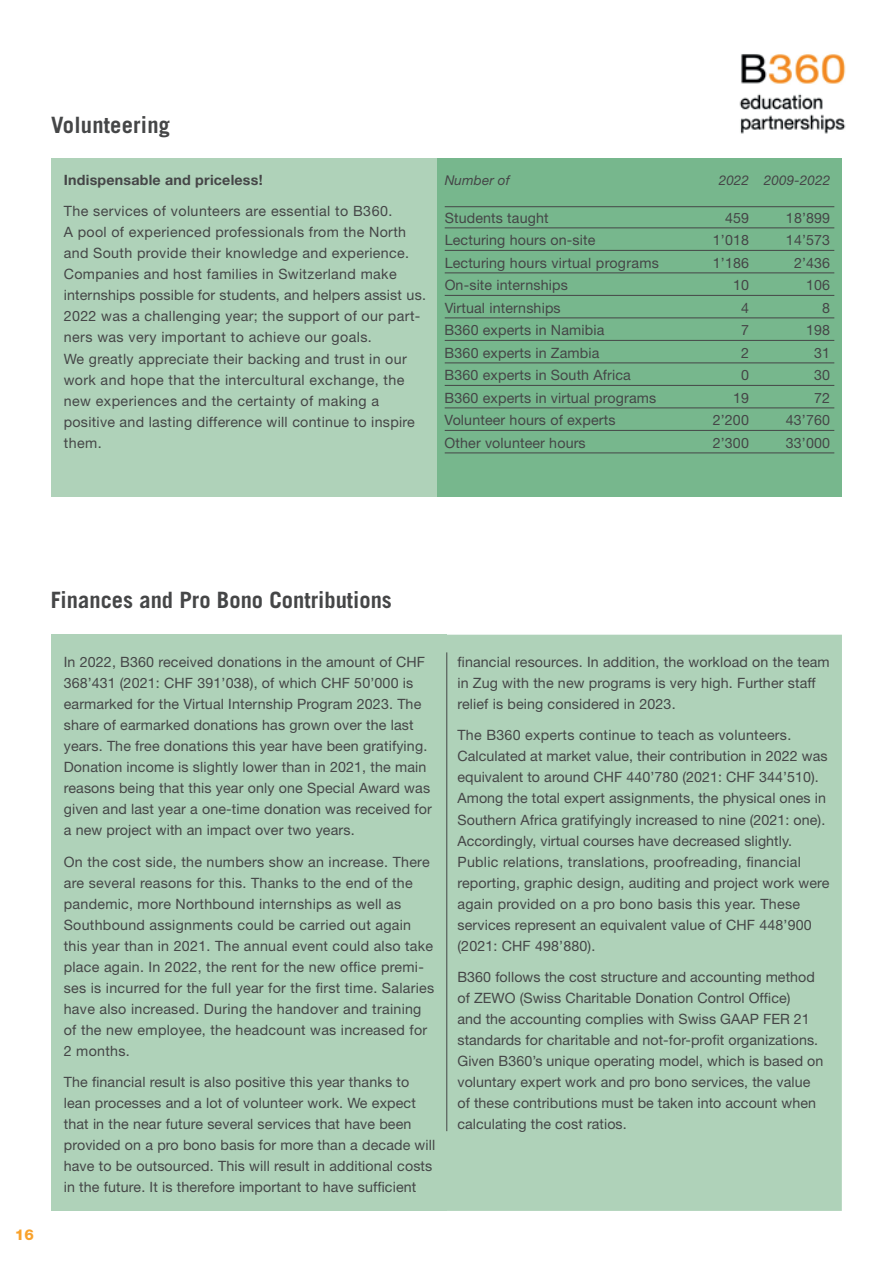
<style>
.page{position:relative;width:893px;height:1263px;background:#fff}
.page>*{position:absolute;margin:0;border:0;box-sizing:border-box;transform-origin:0 0}
.t1{font:700 22.5px "Trade Gothic";color:#454647}
.t2{font:800 15px "Helvetica Neue";color:#f9a22b}
.t3{font:14.25px/21px "Helvetica Neue";letter-spacing:.01em;color:#454647}
.t4{font:700 14.25px "Helvetica Neue";letter-spacing:.015em;color:#454647}
.t5{font:italic 13.5px "Helvetica Neue";letter-spacing:.01em;color:#454647}
</style>
<div class="page">
<img style="left:739px;top:54px;width:107px;height:80px">
<div style="left:51px;top:635px;width:395px;height:576px;background:#afd2b9"></div>
<div style="left:446px;top:635px;width:396px;height:576px;background:#afd2b9"></div>
<hr style="left:446px;top:652px;width:1px;height:479px;background:#454647">
<div style="left:52px;top:158px;width:789px;height:338px;background:#77b78d"></div>
<div style="left:51px;top:158px;width:386px;height:338px;background:#afd2b9"></div>
<hr style="left:445px;top:206px;width:389px;height:1px;background:#454647">
<hr style="left:445px;top:227px;width:389px;height:1px;background:#454647">
<hr style="left:445px;top:250px;width:389px;height:1px;background:#454647">
<hr style="left:445px;top:272px;width:389px;height:1px;background:#454647">
<hr style="left:445px;top:295px;width:389px;height:1px;background:#454647">
<hr style="left:445px;top:317px;width:389px;height:1px;background:#454647">
<hr style="left:445px;top:340px;width:389px;height:1px;background:#454647">
<hr style="left:445px;top:362px;width:389px;height:1px;background:#454647">
<hr style="left:445px;top:385px;width:389px;height:1px;background:#454647">
<hr style="left:445px;top:407px;width:389px;height:1px;background:#454647">
<hr style="left:445px;top:430px;width:389px;height:1px;background:#454647">
<hr style="left:445px;top:452px;width:389px;height:1px;background:#454647">
<h1 class="t1" style="left:51px;top:111px;width:121px">Volunteering</h1>
<p class="t4" style="left:64px;top:171px;width:200px">Indispensable and priceless!</p>
<p class="t3" style="left:64px;top:201px;width:364px">The services of volunteers are essential to B360.<br>A pool of experienced professionals from the North and South provide their knowledge and experience.<br>Companies and host families in Switzerland make internships possible for students, and helpers assist us.<br>2022 was a challenging year; the support of our part&shy;ners was very important to achieve our goals.<br>We greatly appreciate their backing and trust in our work and hope that the intercultural exchange, the new experiences and the certainty of making a positive and lasting difference will continue to inspire them.</p>
<p class="t5" style="left:445px;top:172px;width:67px">Number of</p>
<p class="t5" style="left:719px;top:172px;width:113px">2022 2009-2022</p>
<p class="t3" style="left:445px;top:207px;width:105px">Students taught</p>
<p class="t3" style="left:725px;top:207px;width:26px">459</p>
<p class="t3" style="left:786px;top:207px;width:46px">18’899</p>
<p class="t3" style="left:445px;top:230px;width:152px">Lecturing hours on-site</p>
<p class="t3" style="left:713px;top:230px;width:38px">1’018</p>
<p class="t3" style="left:786px;top:230px;width:46px">14’573</p>
<p class="t3" style="left:445px;top:252px;width:216px">Lecturing hours virtual programs</p>
<p class="t3" style="left:713px;top:252px;width:38px">1’186</p>
<p class="t3" style="left:794px;top:252px;width:38px">2’436</p>
<p class="t3" style="left:445px;top:275px;width:125px">On-site internships</p>
<p class="t3" style="left:733px;top:275px;width:17px">10</p>
<p class="t3" style="left:806px;top:275px;width:26px">106</p>
<p class="t3" style="left:445px;top:297px;width:118px">Virtual internships</p>
<p class="t3" style="left:741px;top:297px;width:9px">4</p>
<p class="t3" style="left:822px;top:297px;width:9px">8</p>
<p class="t3" style="left:445px;top:320px;width:161px">B360 experts in Namibia</p>
<p class="t3" style="left:741px;top:320px;width:9px">7</p>
<p class="t3" style="left:806px;top:320px;width:26px">198</p>
<p class="t3" style="left:445px;top:342px;width:156px">B360 experts in Zambia</p>
<p class="t3" style="left:741px;top:342px;width:9px">2</p>
<p class="t3" style="left:814px;top:342px;width:17px">31</p>
<p class="t3" style="left:445px;top:365px;width:188px">B360 experts in South Africa</p>
<p class="t3" style="left:741px;top:365px;width:9px">0</p>
<p class="t3" style="left:814px;top:365px;width:17px">30</p>
<p class="t3" style="left:445px;top:387px;width:213px">B360 experts in virtual programs</p>
<p class="t3" style="left:733px;top:387px;width:17px">19</p>
<p class="t3" style="left:814px;top:387px;width:17px">72</p>
<p class="t3" style="left:445px;top:410px;width:172px">Volunteer hours of experts</p>
<p class="t3" style="left:713px;top:410px;width:38px">2’200</p>
<p class="t3" style="left:786px;top:410px;width:46px">43’760</p>
<p class="t3" style="left:445px;top:432px;width:143px">Other volunteer hours</p>
<p class="t3" style="left:713px;top:432px;width:38px">2’300</p>
<p class="t3" style="left:786px;top:432px;width:46px">33’000</p>
<h1 class="t1" style="left:51px;top:586px;width:343px">Finances and Pro Bono Contributions</h1>
<p class="t2" style="left:15px;top:1226px;width:21px">16</p>
<p class="t3" style="left:64px;top:651px;width:370px">In 2022, B360 received donations in the amount of CHF 368’431 (2021: CHF 391’038), of which CHF 50’000 is earmarked for the Virtual Internship Program 2023. The share of earmarked donations has grown over the last years. The free donations this year have been gratifying.<br>Donation income is slightly lower than in 2021, the main reasons being that this year only one Special Award was given and last year a one-time donation was received for a new project with an impact over two years.</p>
<p class="t3" style="left:64px;top:851px;width:372px">On the cost side, the numbers show an increase. There are several reasons for this. Thanks to the end of the pandemic, more Northbound internships as well as Southbound assignments could be carried out again this year than in 2021. The annual event could also take place again. In 2022, the rent for the new office premi&shy;ses is incurred for the full year for the first time. Salaries have also increased. During the handover and training of the new employee, the headcount was increased for 2 months.</p>
<p class="t3" style="left:64px;top:1071px;width:373px">The financial result is also positive this year thanks to lean processes and a lot of volunteer work. We expect that in the near future several services that have been provided on a pro bono basis for more than a decade will have to be outsourced. This will result in additional costs in the future. It is therefore important to have sufficient</p>
<p class="t3" style="left:457px;top:651px;width:374px">financial resources. In addition, the workload on the team in Zug with the new programs is very high. Further staff relief is being considered in 2023.</p>
<p class="t3" style="left:457px;top:725px;width:373px">The B360 experts continue to teach as volunteers.<br>Calculated at market value, their contribution in 2022 was equivalent to around CHF 440’780 (2021: CHF 344’510).<br>Among the total expert assignments, the physical ones in Southern Africa gratifyingly increased to nine (2021: one).<br>Accordingly, virtual courses have decreased slightly.<br>Public relations, translations, proofreading, financial reporting, graphic design, auditing and project work were again provided on a pro bono basis this year. These services represent an equivalent value of CHF 448’900 (2021: CHF 498’880).</p>
<p class="t3" style="left:457px;top:966px;width:367px">B360 follows the cost structure and accounting method of ZEWO (Swiss Charitable Donation Control Office)<br>and the accounting complies with Swiss GAAP FER 21 standards for charitable and not-for-profit organizations.<br>Given B360’s unique operating model, which is based on voluntary expert work and pro bono services, the value of these contributions must be taken into account when calculating the cost ratios.</p>
</div>
